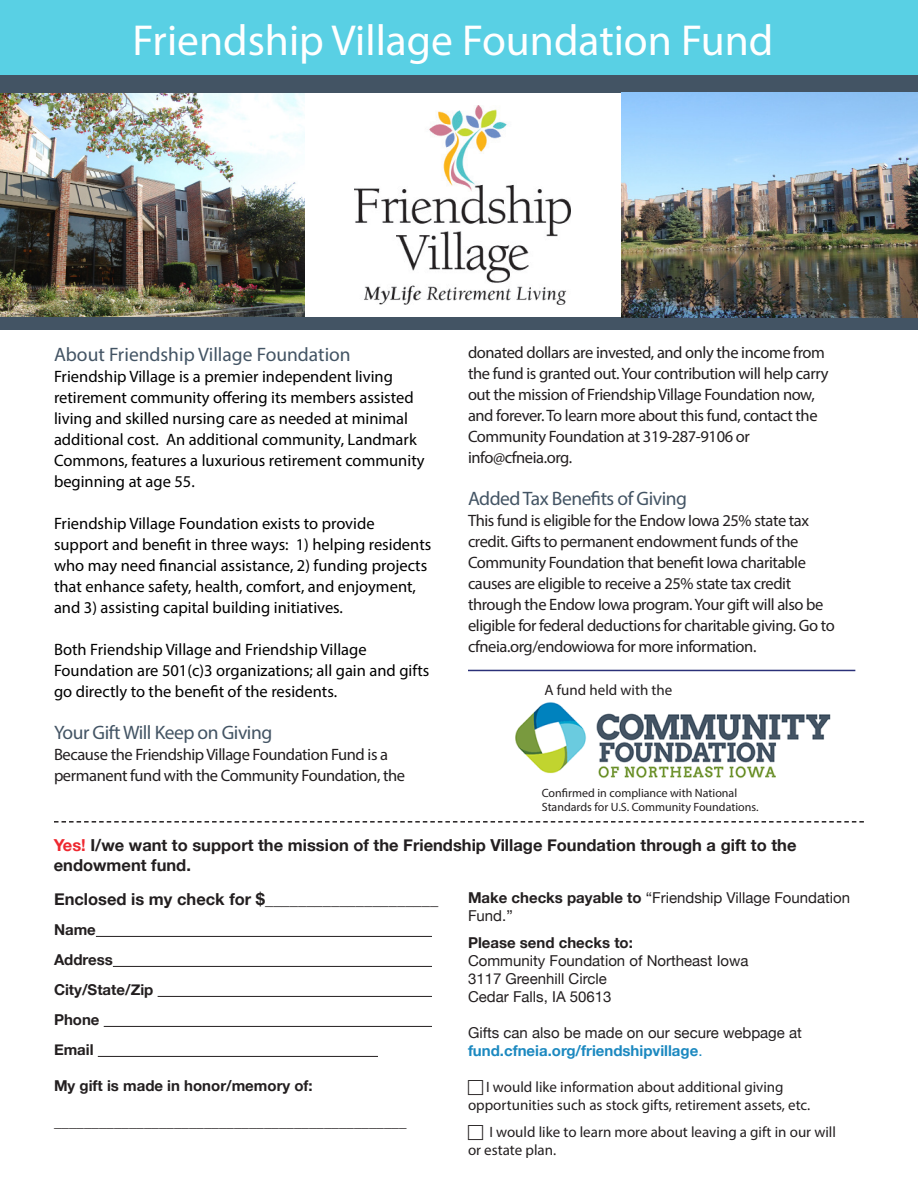
<style>
.page{position:relative;width:918px;height:1188px;background:#fff}
.page>*{position:absolute;margin:0;border:0;box-sizing:border-box;transform-origin:0 0}
.t1{font:43.5px "Myriad Pro";color:#fff}
.t2{font:19.5px "Myriad Pro";letter-spacing:-.025em;color:#435464}
.t3{font:19.5px "Myriad Pro";color:#435464}
.t4{font:16.5px/21px "Myriad Pro";letter-spacing:-.025em;color:#231f20}
.t5{font:16.5px/21px "Myriad Pro";color:#000}
.t6{font:700 16.5px/19.8px "Helvetica Neue";color:#231f20}
.t7{font:15px/18px "Helvetica Neue";color:#231f20}
.t8{font:15px/18px "Myriad Pro";color:#231f20;text-align:center}
.t9{font:700 15px/30px "Helvetica Neue";color:#231f20}
.t10{font:700 15px "Helvetica Neue";color:#1c89c0}
.t11{font:12px/14.4px "Myriad Pro";color:#231f20}
.s1{color:#ee2830}
.s2{font-weight:700}
.s3{font-weight:400}
</style>
<div class="page">
<img style="left:0;top:93px;width:305px;height:225px">
<img style="left:515px;top:702px;width:316px;height:76px">
<svg style="left:54px;top:821px;width:810px;height:2px"></svg>
<hr style="left:96px;top:936px;width:336px;height:1px;background:#231f20">
<hr style="left:113px;top:966px;width:319px;height:1px;background:#231f20">
<hr style="left:158px;top:996px;width:274px;height:1px;background:#231f20">
<hr style="left:104px;top:1026px;width:328px;height:1px;background:#231f20">
<hr style="left:98px;top:1056px;width:280px;height:1px;background:#231f20">
<hr style="left:468px;top:670px;width:387px;height:1px;background:#2a3078">
<div style="left:0;top:0;width:918px;height:76px;background:#59d0e4"></div>
<div style="left:0;top:318px;width:918px;height:12px;background:#435464"></div>
<div style="left:0;top:76px;width:918px;height:17px;background:#435464"></div>
<img style="left:621px;top:92px;width:297px;height:226px">
<img style="left:355px;top:105px;width:216px;height:200px">
<p class="t1" style="left:133px;top:14px;width:642px">Friendship Village Foundation Fund</p>
<p class="t3" style="left:54px;top:342px;width:298px">About Friendship Village Foundation</p>
<p class="t5" style="left:54px;top:365px;width:372px">Friendship Village is a premier independent living retirement community offering its members assisted living and skilled nursing care as needed at minimal additional cost. An additional community, Landmark Commons, features a luxurious retirement community beginning at age 55.</p>
<p class="t5" style="left:54px;top:512px;width:379px">Friendship Village Foundation exists to provide support and benefit in three ways: 1) helping residents who may need financial assistance, 2) funding projects that enhance safety, health, comfort, and enjoyment, and 3) assisting capital building initiatives.</p>
<p class="t5" style="left:54px;top:638px;width:377px">Both Friendship Village and Friendship Village<br>Foundation are 501(c)3 organizations; all gain and gifts go directly to the benefit of the residents.</p>
<p class="t2" style="left:54px;top:720px;width:220px">Your Gift Will Keep on Giving</p>
<p class="t4" style="left:54px;top:743px;width:353px">Because the Friendship Village Foundation Fund is a permanent fund with the Community Foundation, the</p>
<p class="t4" style="left:468px;top:342px;width:362px">donated dollars are invested, and only the income from the fund is granted out. Your contribution will help carry out the mission of Friendship Village Foundation now, and forever. To learn more about this fund, contact the Community Foundation at 319-287-9106 or</p>
<p class="t4" style="left:468px;top:447px;width:106px">info@cfneia.org.</p>
<p class="t2" style="left:468px;top:487px;width:221px">Added Tax Benefits of Giving</p>
<p class="t4" style="left:468px;top:510px;width:368px">This fund is eligible for the Endow Iowa 25% state tax credit. Gifts to permanent endowment funds of the Community Foundation that benefit Iowa charitable causes are eligible to receive a 25% state tax credit through the Endow Iowa program. Your gift will also be eligible for federal deductions for charitable giving. Go to cfneia.org/endowiowa for more information.</p>
<p class="t8" style="left:545px;top:681px;width:129px">A fund held with the</p>
<p class="t11" style="left:542px;top:785px;width:218px">Confirmed in compliance with National<br>Standards for U.S. Community Foundations.</p>
<p class="t6" style="left:54px;top:836px;width:744px"><span class="s1">Yes!</span> I/we want to support the mission of the Friendship Village Foundation through a gift to the endowment fund.</p>
<p class="t6" style="left:54px;top:890px;width:386px">Enclosed is my check for $_____________________</p>
<p class="t9" style="left:54px;top:915px;width:101px">Name<br>Address<br>City/State/Zip<br>Phone<br>Email</p>
<p class="t9" style="left:54px;top:1071px;width:260px">My gift is made in honor/memory of:</p>
<p class="t7" style="left:54px;top:1113px;width:354px">_______________________________________________</p>
<p class="t7" style="left:468px;top:890px;width:384px"><span class="s2">Make checks payable to</span> “Friendship Village Foundation<br>Fund.”</p>
<p class="t9" style="left:468px;top:929px;width:166px">Please send checks to:</p>
<p class="t7" style="left:468px;top:953px;width:282px">Community Foundation of Northeast Iowa</p>
<p class="t7" style="left:468px;top:971px;width:140px">3117 Greenhill Circle</p>
<p class="t7" style="left:468px;top:989px;width:145px">Cedar Falls, IA 50613</p>
<p class="t7" style="left:468px;top:1025px;width:335px">Gifts can also be made on our secure webpage at</p>
<p class="t10" style="left:468px;top:1039px;width:236px">fund.cfneia.org/friendshipvillage<span class="s3">.</span></p>
<p class="t8" style="left:468px;top:1078px;width:344px">I would like information about additional giving opportunities such as stock gifts, retirement assets, etc.</p>
<p class="t8" style="left:468px;top:1123px;width:370px;text-align:left;text-indent:21px">I would like to learn more about leaving a gift in our will or estate plan.</p>
</div>
